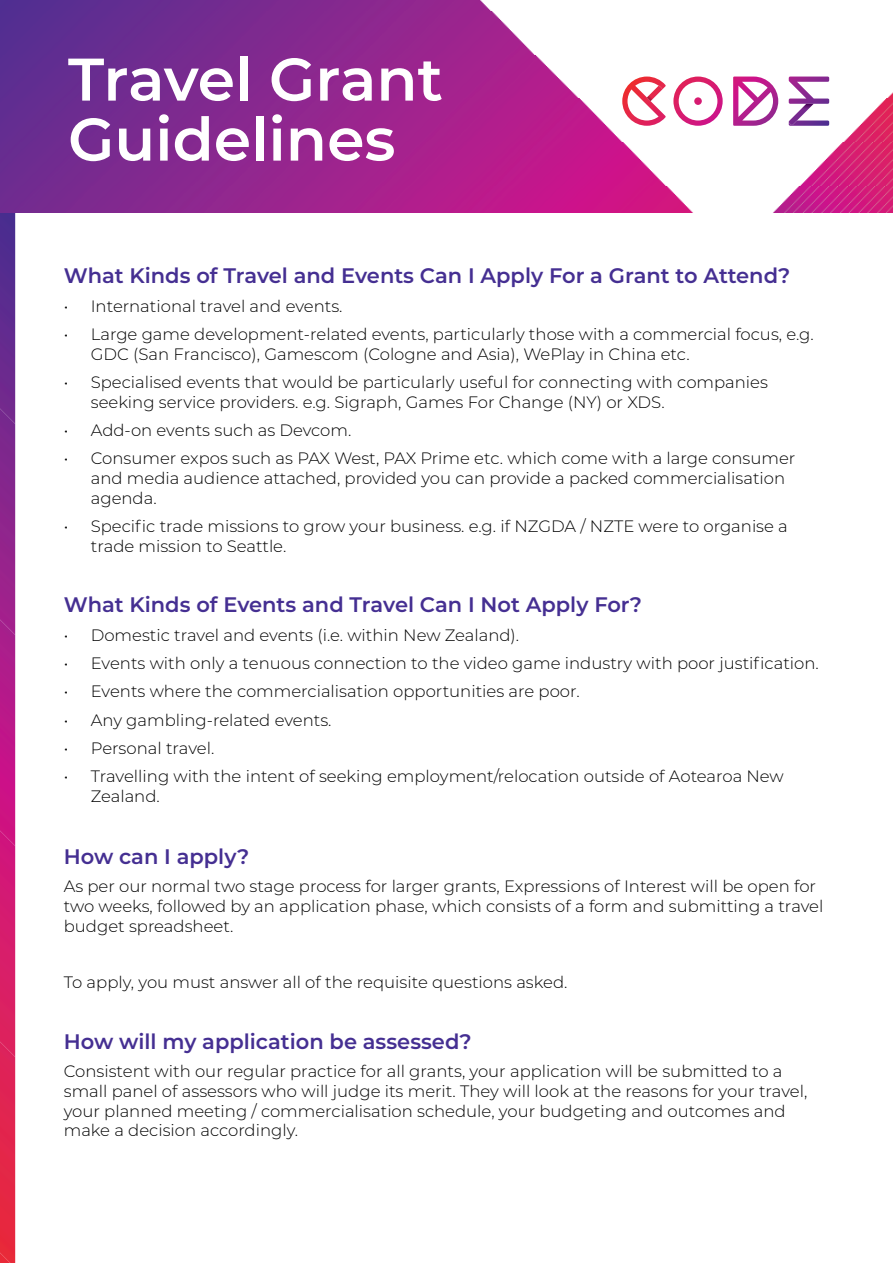
<style>
.page{position:relative;width:893px;height:1263px;background:#fff}
.page>*{position:absolute;margin:0;border:0;box-sizing:border-box;transform-origin:0 0}
.t1{font:600 60px "Montserrat";color:#fff}
.t2{font:600 21px "Montserrat";color:#452f92}
.t3{font:300 16.5px/19.8px "Montserrat";color:#000}
</style>
<div class="page">
<img style="left:0;top:213px;width:15px;height:196px">
<img style="left:0;top:409px;width:15px;height:211px">
<img style="left:0;top:620px;width:15px;height:211px">
<img style="left:0;top:831px;width:15px;height:211px">
<img style="left:0;top:1042px;width:15px;height:221px">
<svg style="left:0;top:1253px;width:10px;height:10px"></svg>
<img style="left:0;top:0;width:893px;height:213px">
<svg style="left:622px;top:77px;width:207px;height:49px"></svg>
<img style="left:647px;top:86px;width:15px;height:15px">
<p class="t1" style="left:68px;top:37px;width:376px">Travel Grant</p>
<p class="t1" style="left:68px;top:97px;width:329px">Guidelines</p>
<p class="t2" style="left:64px;top:261px;width:728px">What Kinds of Travel and Events Can I Apply For a Grant to Attend?</p>
<p class="t3" style="left:64px;top:295px;width:280px">• International travel and events.</p>
<p class="t3" style="left:91px;top:323px;width:725px;text-indent:-27px">• Large game development-related events, particularly those with a commercial focus, e.g.<br>GDC (San Francisco), Gamescom (Cologne and Asia), WePlay in China etc.</p>
<p class="t3" style="left:91px;top:372px;width:679px;text-indent:-27px">• Specialised events that would be particularly useful for connecting with companies seeking service providers. e.g. Sigraph, Games For Change (NY) or XDS.</p>
<p class="t3" style="left:64px;top:420px;width:289px">• Add-on events such as Devcom.</p>
<p class="t3" style="left:91px;top:448px;width:706px;text-indent:-27px">• Consumer expos such as PAX West, PAX Prime etc. which come with a large consumer and media audience attached, provided you can provide a packed commercialisation agenda.</p>
<p class="t3" style="left:91px;top:516px;width:699px;text-indent:-27px">• Specific trade missions to grow your business. e.g. if NZGDA / NZTE were to organise a trade mission to Seattle.</p>
<p class="t2" style="left:64px;top:590px;width:580px">What Kinds of Events and Travel Can I Not Apply For?</p>
<p class="t3" style="left:64px;top:624px;width:457px">• Domestic travel and events (i.e. within New Zealand).</p>
<p class="t3" style="left:64px;top:653px;width:757px">• Events with only a tenuous connection to the video game industry with poor justification.</p>
<p class="t3" style="left:64px;top:681px;width:517px">• Events where the commercialisation opportunities are poor.</p>
<p class="t3" style="left:64px;top:709px;width:269px">• Any gambling-related events.</p>
<p class="t3" style="left:64px;top:737px;width:152px">• Personal travel.</p>
<p class="t3" style="left:91px;top:766px;width:695px;text-indent:-27px">• Travelling with the intent of seeking employment/relocation outside of Aotearoa New<br>Zealand.</p>
<p class="t2" style="left:64px;top:841px;width:187px">How can I apply?</p>
<p class="t3" style="left:64px;top:876px;width:761px">As per our normal two stage process for larger grants, Expressions of Interest will be open for two weeks, followed by an application phase, which consists of a form and submitting a travel budget spreadsheet.</p>
<p class="t3" style="left:64px;top:972px;width:505px">To apply, you must answer all of the requisite questions asked.</p>
<p class="t2" style="left:64px;top:1026px;width:409px">How will my application be assessed?</p>
<p class="t3" style="left:64px;top:1061px;width:745px">Consistent with our regular practice for all grants, your application will be submitted to a small panel of assessors who will judge its merit. They will look at the reasons for your travel, your planned meeting / commercialisation schedule, your budgeting and outcomes and make a decision accordingly.</p>
</div>
